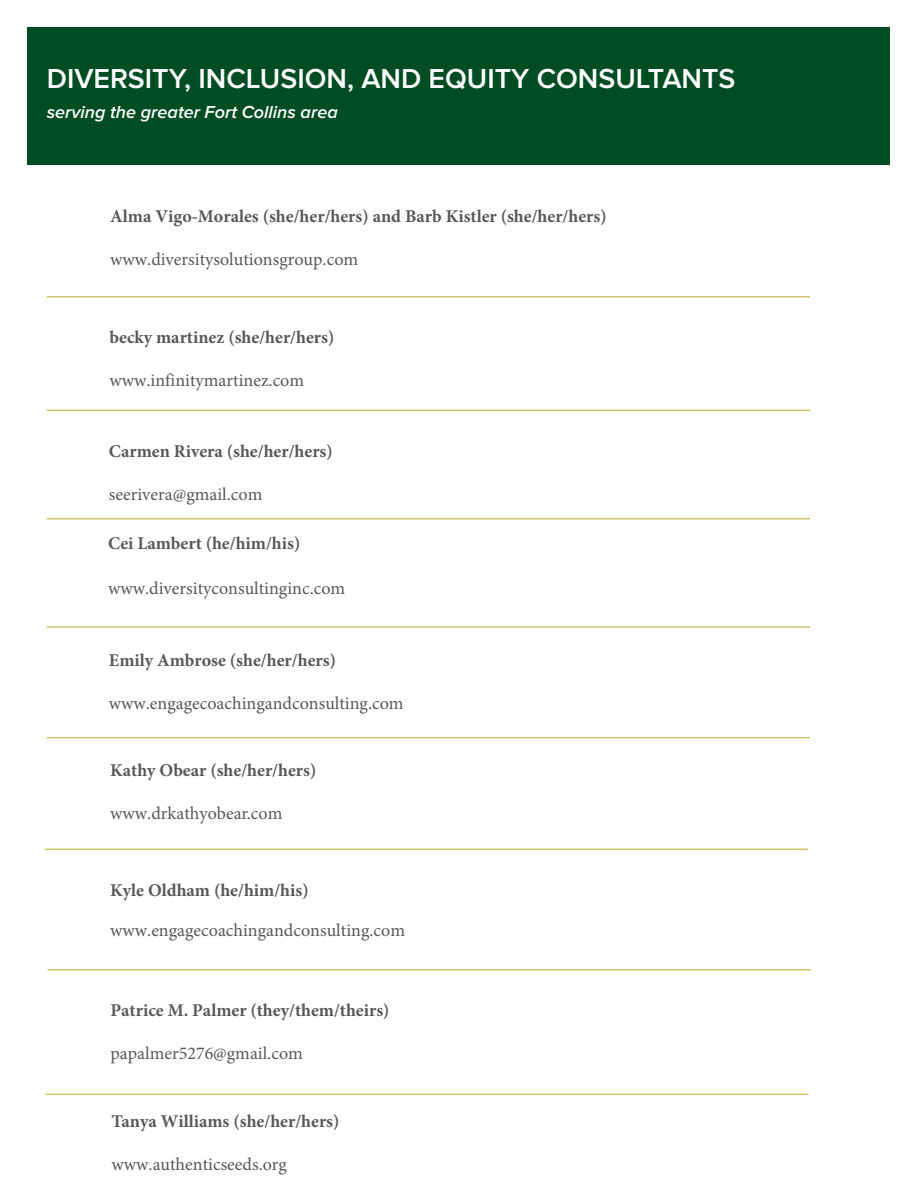
<style>
.page{position:relative;width:918px;height:1188px;background:#fff}
.page>*{position:absolute;margin:0;border:0;box-sizing:border-box;transform-origin:0 0}
.t1{font:600 28.5px "Proxima Nova";color:#fff}
.t2{font:700 18px "Minion Pro";color:#57585a}
.t3{font:18px "Minion Pro";color:#57585a}
.t4{font:italic 600 18px "Proxima Nova";color:#fff}
</style>
<div class="page">
<div style="left:28px;top:28px;width:862px;height:137px;background:#004c23"></div>
<hr style="left:47px;top:296px;width:763px;height:1px;background:#ccc56e">
<hr style="left:47px;top:410px;width:763px;height:1px;background:#ccc56e">
<hr style="left:47px;top:518px;width:763px;height:1px;background:#ccc56e">
<hr style="left:47px;top:626px;width:763px;height:2px;background:#ccc56e">
<hr style="left:47px;top:737px;width:763px;height:1px;background:#ccc56e">
<hr style="left:45px;top:849px;width:763px;height:1px;background:#ccc56e">
<hr style="left:47px;top:969px;width:764px;height:2px;background:#ccc56e">
<hr style="left:45px;top:1094px;width:764px;height:1px;background:#ccc56e">
<h1 class="t1" style="left:47px;top:62px;width:690px">DIVERSITY, INCLUSION, AND EQUITY CONSULTANTS</h1>
<p class="t4" style="left:47px;top:102px;width:293px">serving the greater Fort Collins area</p>
<p class="t2" style="left:110px;top:204px;width:498px">Alma Vigo-Morales (she/her/hers) and Barb Kistler (she/her/hers)</p>
<p class="t3" style="left:110px;top:248px;width:250px">www.diversitysolutionsgroup.com</p>
<p class="t2" style="left:110px;top:324px;width:226px">becky martinez (she/her/hers)</p>
<p class="t3" style="left:110px;top:368px;width:196px">www.infinitymartinez.com</p>
<p class="t2" style="left:109px;top:439px;width:226px">Carmen Rivera (she/her/hers)</p>
<p class="t3" style="left:109px;top:482px;width:155px">seerivera@gmail.com</p>
<p class="t2" style="left:108px;top:530px;width:194px">Cei Lambert (he/him/his)</p>
<p class="t3" style="left:108px;top:576px;width:239px">www.diversityconsultinginc.com</p>
<p class="t2" style="left:109px;top:647px;width:229px">Emily Ambrose (she/her/hers)</p>
<p class="t3" style="left:109px;top:691px;width:296px">www.engagecoachingandconsulting.com</p>
<p class="t2" style="left:110px;top:758px;width:208px">Kathy Obear (she/her/hers)</p>
<p class="t3" style="left:110px;top:801px;width:174px">www.drkathyobear.com</p>
<p class="t2" style="left:110px;top:878px;width:200px">Kyle Oldham (he/him/his)</p>
<p class="t3" style="left:110px;top:918px;width:296px">www.engagecoachingandconsulting.com</p>
<p class="t2" style="left:110px;top:998px;width:281px">Patrice M. Palmer (they/them/theirs)</p>
<p class="t3" style="left:110px;top:1042px;width:194px">papalmer5276@gmail.com</p>
<p class="t2" style="left:112px;top:1109px;width:229px">Tanya Williams (she/her/hers)</p>
<p class="t3" style="left:112px;top:1153px;width:177px">www.authenticseeds.org</p>
</div>
